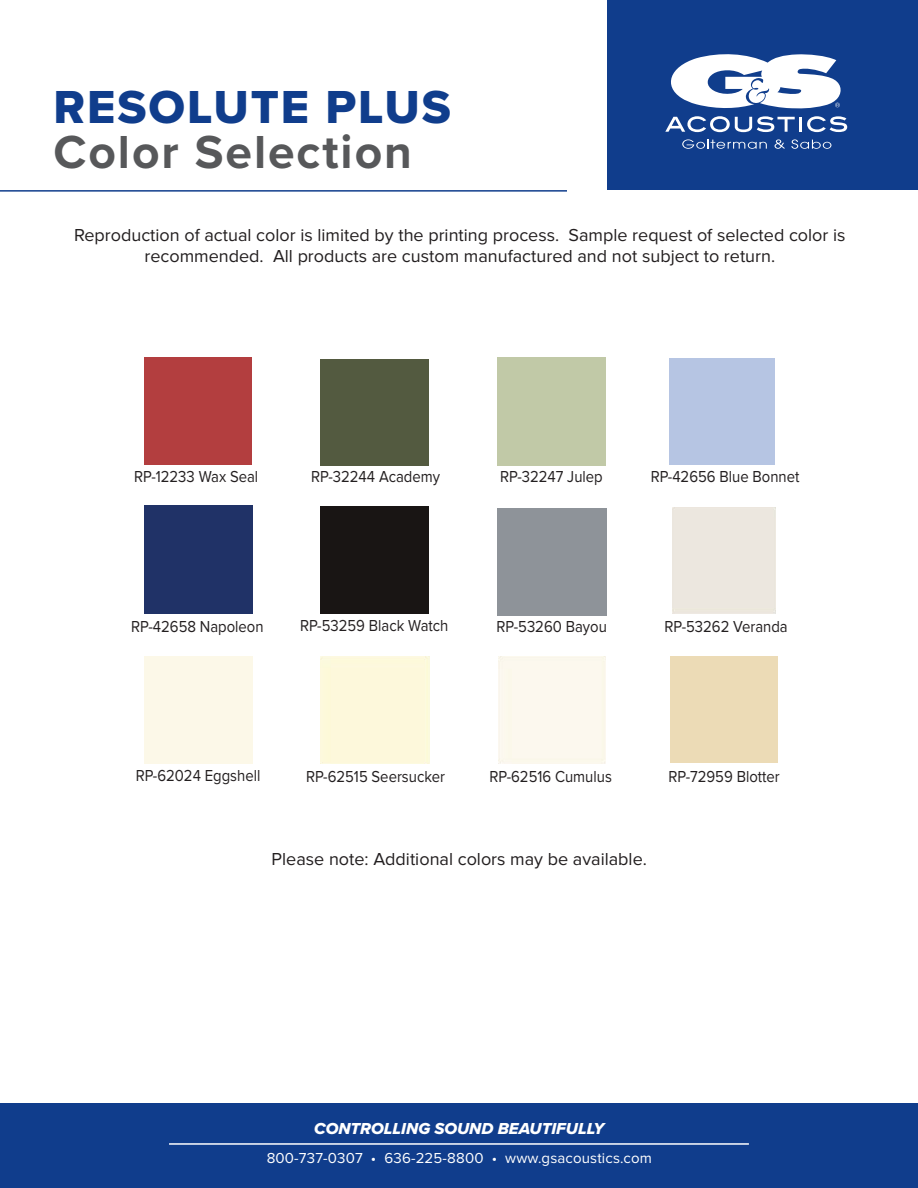
<style>
.page{position:relative;width:918px;height:1188px;background:#fff}
.page>*{position:absolute;margin:0;border:0;box-sizing:border-box;transform-origin:0 0}
.t1{font:700 48px "Proxima Nova";letter-spacing:.04em;color:#57585a}
.t2{font:48px "Proxima Nova Extrabld";letter-spacing:.04em;color:#103d8c}
.t3{font:18px/21px "Proxima Nova";color:#231f20;text-align:center}
.t4{font:16.5px "Proxima Nova";color:#231f20;scale:.9 1}
.t5{font:16.5px "Proxima Nova Extrabld It";color:#fff}
.t6{font:15px "Proxima Nova";letter-spacing:.01em;color:#fff}
</style>
<div class="page">
<div style="left:0;top:1104px;width:918px;height:84px;background:#103d8c"></div>
<div style="left:607px;top:0;width:311px;height:190px;background:#103d8c"></div>
<svg style="left:682px;top:139px;width:85px;height:10px"></svg>
<svg style="left:775px;top:139px;width:10px;height:10px"></svg>
<svg style="left:791px;top:139px;width:40px;height:10px"></svg>
<svg style="left:665px;top:116px;width:130px;height:16px"></svg>
<hr style="left:799px;top:117px;width:3px;height:15px;background:#fff">
<svg style="left:807px;top:116px;width:40px;height:16px"></svg>
<svg style="left:671px;top:54px;width:170px;height:55px"></svg>
<hr style="left:169px;top:1143px;width:580px;height:2px;background:#fff">
<hr style="left:0;top:190px;width:567px;height:2px;background:#103d8c">
<div style="left:321px;top:359px;width:108px;height:106px;background:#535a40"></div>
<div style="left:321px;top:506px;width:108px;height:107px;background:#191514"></div>
<div style="left:145px;top:505px;width:108px;height:108px;background:#203267"></div>
<div style="left:144px;top:357px;width:107px;height:107px;background:#b33e3f"></div>
<h1 class="t2" style="left:54px;top:72px;width:399px">RESOLUTE PLUS</h1>
<h1 class="t1" style="left:54px;top:117px;width:360px">Color Selection</h1>
<p class="t3" style="left:74px;top:225px;width:773px">Reproduction of actual color is limited by the printing process. Sample request of selected color is recommended. All products are custom manufactured and not subject to return.</p>
<p class="t4" style="left:134px;top:467px;width:139px">RP-12233 Wax Seal</p>
<p class="t4" style="left:311px;top:467px;width:145px">RP-32244 Academy</p>
<p class="t4" style="left:500px;top:467px;width:116px">RP-32247 Julep</p>
<p class="t4" style="left:651px;top:467px;width:167px">RP-42656 Blue Bonnet</p>
<p class="t4" style="left:131px;top:617px;width:149px">RP-42658 Napoleon</p>
<p class="t4" style="left:300px;top:617px;width:166px">RP-53259 Black Watch</p>
<p class="t4" style="left:497px;top:617px;width:124px">RP-53260 Bayou</p>
<p class="t4" style="left:664px;top:617px;width:139px">RP-53262 Veranda</p>
<p class="t4" style="left:136px;top:766px;width:140px">RP-62024 Eggshell</p>
<p class="t4" style="left:489px;top:767px;width:138px">RP-62516 Cumulus</p>
<p class="t4" style="left:306px;top:767px;width:156px">RP-62515 Seersucker</p>
<p class="t4" style="left:668px;top:768px;width:125px">RP-72959 Blotter</p>
<p class="t3" style="left:272px;top:849px;width:377px">Please note: Additional colors may be available.</p>
<p class="t5" style="left:314px;top:1116px;width:291px">CONTROLLING SOUND BEAUTIFULLY</p>
<p class="t6" style="left:267px;top:1150px;width:387px">800-737-0307 • 636-225-8800 • www.gsacoustics.com</p>
</div>
